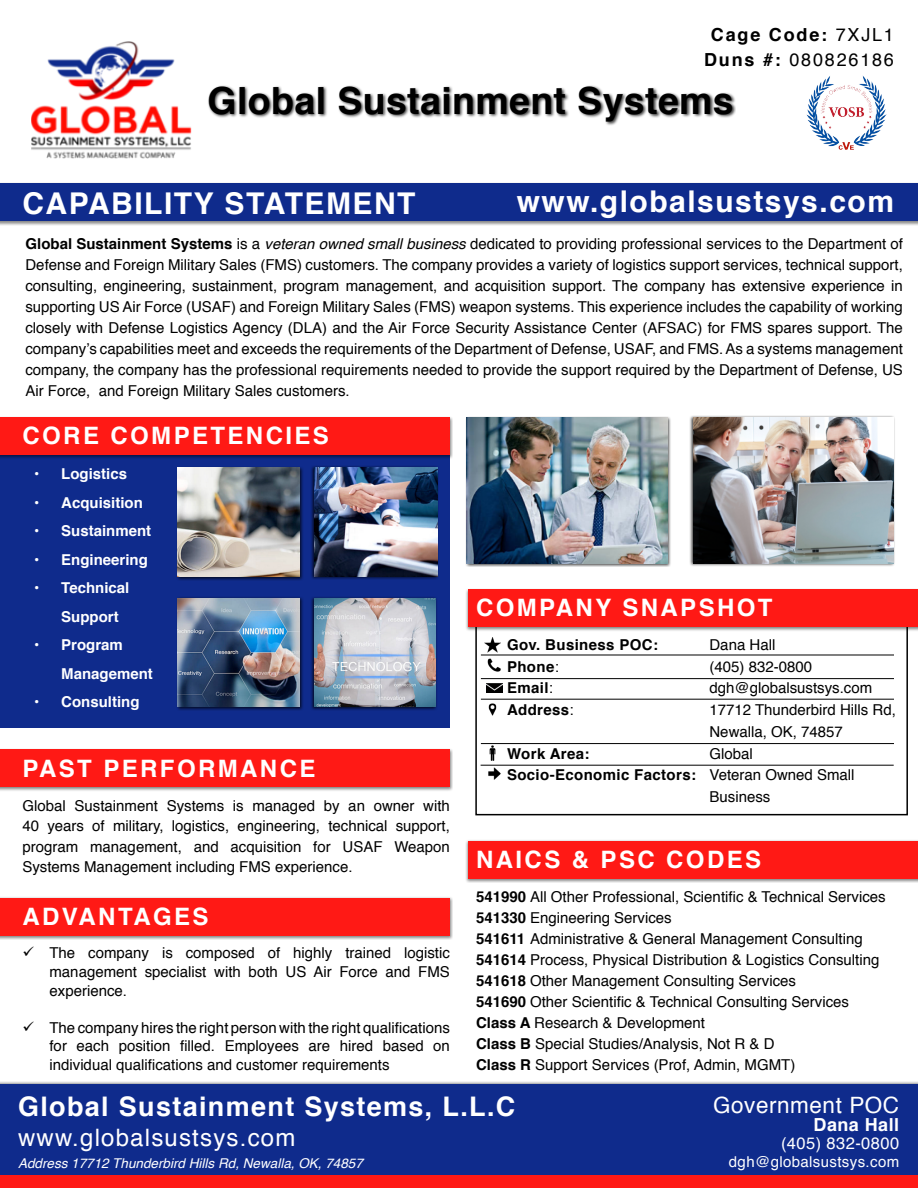
<style>
.page{position:relative;width:918px;height:1188px;background:#fff}
.page>*{position:absolute;margin:0;border:0;box-sizing:border-box;transform-origin:0 0}
.t1{font:700 37.5px "Helvetica";letter-spacing:.01em;color:#000}
.t2{font:700 30px "Helvetica";letter-spacing:.05em;color:#fff}
.t3{font:700 27px "Helvetica";letter-spacing:.05em;color:#fff}
.t4{font:700 24px "Helvetica";letter-spacing:.1em;color:#fff}
.t5{font:24px "Helvetica";letter-spacing:.05em;color:#fff}
.t6{font:22.5px "Helvetica";letter-spacing:.025em;color:#fff}
.t7{font:18px "Helvetica";letter-spacing:.1em;color:#000}
.t8{font:700 18px "Helvetica";letter-spacing:.1em;color:#000}
.t9{font:700 18px "Helvetica";letter-spacing:.025em;color:#fff}
.t10{font:16.5px "Helvetica";letter-spacing:.025em;color:#fff}
.t11{font:15px/21px "Helvetica";color:#000;text-align:justify}
.t12{font:700 15px/28.5px "Helvetica";color:#fff}
.t13{font:700 15px/21.8px "Helvetica";letter-spacing:.025em;color:#000}
.t14{font:15px "Helvetica";letter-spacing:.025em;color:#fff}
.t15{font:italic 13.5px "Helvetica";color:#fff}
.s1{font-weight:400}
.s2{font-weight:700}
.s3{font-style:italic}
</style>
<div class="page">
<div style="left:0;top:422px;width:450px;height:305px;background:#0f2b8c"></div>
<div style="left:475px;top:598px;width:433px;height:217px;border:2px solid #000"></div>
<div style="left:0;top:182px;width:918px;height:44px;background:#000;opacity:.48"></div>
<div style="left:0;top:184px;width:918px;height:37px;background:#0f2b8c"></div>
<div style="left:0;top:416px;width:453px;height:44px;background:#000;opacity:.5"></div>
<div style="left:0;top:417px;width:450px;height:38px;background:#ff1915"></div>
<div style="left:465px;top:588px;width:453px;height:43px;background:#000;opacity:.5"></div>
<div style="left:468px;top:589px;width:450px;height:38px;background:#ff1915"></div>
<div style="left:0;top:896px;width:453px;height:44px;background:#000;opacity:.5"></div>
<div style="left:0;top:898px;width:450px;height:37px;background:#ff1915"></div>
<div style="left:465px;top:839px;width:453px;height:44px;background:#000;opacity:.5"></div>
<div style="left:468px;top:841px;width:450px;height:38px;background:#ff1915"></div>
<div style="left:0;top:1081px;width:918px;height:107px;background:#000;opacity:.5"></div>
<div style="left:0;top:1084px;width:918px;height:104px;background:#0f2b8c"></div>
<img style="left:487px;top:658px;width:14px;height:14px">
<img style="left:488px;top:703px;width:9px;height:13px">
<img style="left:489px;top:745px;width:7px;height:15px">
<img style="left:486px;top:683px;width:16px;height:9px">
<img style="left:484px;top:637px;width:17px;height:15px">
<hr style="left:481px;top:655px;width:413px;height:1px;background:#000">
<hr style="left:481px;top:678px;width:413px;height:1px;background:#000">
<hr style="left:481px;top:699px;width:413px;height:1px;background:#000">
<hr style="left:481px;top:743px;width:413px;height:1px;background:#000">
<div style="left:0;top:1175px;width:918px;height:13px;background:#ff1915"></div>
<div style="left:465px;top:416px;width:206px;height:151px;background:#000;opacity:.75"></div>
<img style="left:466px;top:417px;width:201px;height:146px">
<div style="left:689px;top:415px;width:206px;height:152px;background:#000;opacity:.75"></div>
<img style="left:693px;top:417px;width:201px;height:146px">
<img style="left:488px;top:767px;width:13px;height:13px">
<hr style="left:481px;top:765px;width:413px;height:1px;background:#000">
<div style="left:0;top:748px;width:453px;height:44px;background:#000;opacity:.5"></div>
<div style="left:0;top:749px;width:450px;height:38px;background:#ff1915"></div>
<div style="left:176px;top:596px;width:128px;height:115px;background:#000;opacity:.75"></div>
<img style="left:178px;top:598px;width:121px;height:109px">
<div style="left:310px;top:596px;width:128px;height:114px;background:#000;opacity:.75"></div>
<img style="left:314px;top:598px;width:122px;height:109px">
<div style="left:176px;top:466px;width:128px;height:114px;background:#000;opacity:.75"></div>
<img style="left:178px;top:468px;width:121px;height:108px">
<div style="left:310px;top:465px;width:129px;height:115px;background:#000;opacity:.75"></div>
<img style="left:314px;top:468px;width:123px;height:108px">
<img style="left:32px;top:42px;width:159px;height:117px">
<div style="left:207px;top:85px;width:529px;height:41px;background:#000;opacity:.75"></div>
<img style="left:806px;top:75px;width:80px;height:75px">
<p class="t8" style="left:711px;top:20px;width:185px">Cage Code: <span class="s1">7XJL1</span></p>
<p class="t7" style="left:704px;top:46px;width:191px"><span class="s2">Duns #:</span> 080826186</p>
<h1 class="t1" style="left:208px;top:71px;width:528px">Global Sustainment Systems</h1>
<h2 class="t2" style="left:22px;top:179px;width:395px">CAPABILITY STATEMENT</h2>
<h2 class="t2" style="left:517px;top:177px;width:379px">www.globalsustsys.com</h2>
<p class="t11" style="left:25px;top:234px;width:879px"><span class="s2">Global Sustainment Systems</span> is a <span class="s3">veteran owned small business</span> dedicated to providing professional services to the Department of Defense and Foreign Military Sales (FMS) customers. The company provides a variety of logistics support services, technical support, consulting, engineering, sustainment, program management, and acquisition support. The company has extensive experience in supporting US Air Force (USAF) and Foreign Military Sales (FMS) weapon systems. This experience includes the capability of working closely with Defense Logistics Agency (DLA) and the Air Force Security Assistance Center (AFSAC) for FMS spares support. The company’s capabilities meet and exceeds the requirements of the Department of Defense, USAF, and FMS.As a systems management company, the company has the professional requirements needed to provide the support required by the Department of Defense, US Air Force, and Foreign Military Sales customers.</p>
<h3 class="t4" style="left:22px;top:417px;width:308px">CORE COMPETENCIES</h3>
<p class="t12" style="left:34px;top:460px;width:94px">• Logistics</p>
<p class="t12" style="left:34px;top:488px;width:110px">• Acquisition</p>
<p class="t12" style="left:34px;top:517px;width:119px">• Sustainment</p>
<p class="t12" style="left:34px;top:545px;width:115px">• Engineering</p>
<p class="t12" style="left:61px;top:574px;width:70px;text-indent:-27px">• Technical<br>Support</p>
<p class="t12" style="left:61px;top:631px;width:93px;text-indent:-27px">• Program<br>Management</p>
<p class="t12" style="left:34px;top:688px;width:107px">• Consulting</p>
<h3 class="t4" style="left:22px;top:749px;width:294px">PAST PERFORMANCE</h3>
<p class="t11" style="left:22px;top:796px;width:429px;line-height:20.4px">Global Sustainment Systems is managed by an owner with 40 years of military, logistics, engineering, technical support, program management, and acquisition for USAF Weapon Systems Management including FMS experience.</p>
<h3 class="t4" style="left:22px;top:897px;width:188px">ADVANTAGES</h3>
<p class="t11" style="left:49px;top:944px;width:402px;line-height:18.6px">The company is composed of highly trained logistic management specialist with both US Air Force and FMS experience.</p>
<p class="t11" style="left:49px;top:1019px;width:402px;line-height:18.6px">The company hires the right person with the right qualifications for each position filled. Employees are hired based on individual qualifications and customer requirements</p>
<h3 class="t4" style="left:476px;top:588px;width:298px">COMPANY SNAPSHOT</h3>
<p class="t13" style="left:507px;top:634px;width:153px">Gov. Business POC:<br>Phone<span class="s1">:<br></span>Email<span class="s1">:<br></span>Address<span class="s1">:</span></p>
<p class="t13" style="left:507px;top:743px;width:191px">Work Area:<br>Socio-Economic Factors:</p>
<p class="t11" style="left:710px;top:634px;width:188px;line-height:21.8px;text-align:left">Dana Hall<br>(405) 832-0800 dgh@globalsustsys.com<br>17712 Thunderbird Hills Rd,<br>Newalla, OK, 74857<br>Global<br>Veteran Owned Small<br>Business</p>
<h3 class="t4" style="left:476px;top:840px;width:287px">NAICS &amp; PSC CODES</h3>
<p class="t11" style="left:476px;top:887px;width:411px;text-align:left"><span class="s2">541990</span> All Other Professional, Scientific &amp; Technical Services <span class="s2">541330</span> Engineering Services<br><span class="s2">541611</span> Administrative &amp; General Management Consulting <span class="s2">541614</span> Process, Physical Distribution &amp; Logistics Consulting <span class="s2">541618</span> Other Management Consulting Services<br><span class="s2">541690</span> Other Scientific &amp; Technical Consulting Services <span class="s2">Class A</span> Research &amp; Development<br><span class="s2">Class B</span> Special Studies/Analysis, Not R &amp; D<br><span class="s2">Class R</span> Support Services (Prof, Admin, MGMT)</p>
<h3 class="t3" style="left:18px;top:1085px;width:499px">Global Sustainment Systems, L.L.C</h3>
<h3 class="t5" style="left:18px;top:1119px;width:279px">www.globalsustsys.com</h3>
<h3 class="t6" style="left:713px;top:1088px;width:188px">Government POC</h3>
<p class="t9" style="left:814px;top:1110px;width:87px">Dana Hall</p>
<p class="t10" style="left:781px;top:1131px;width:120px">(405) 832-0800</p>
<p class="t15" style="left:18px;top:1153px;width:346px">Address 17712 Thunderbird Hills Rd, Newalla, OK, 74857</p>
<p class="t14" style="left:729px;top:1150px;width:172px">dgh@globalsustsys.com</p>
</div>
